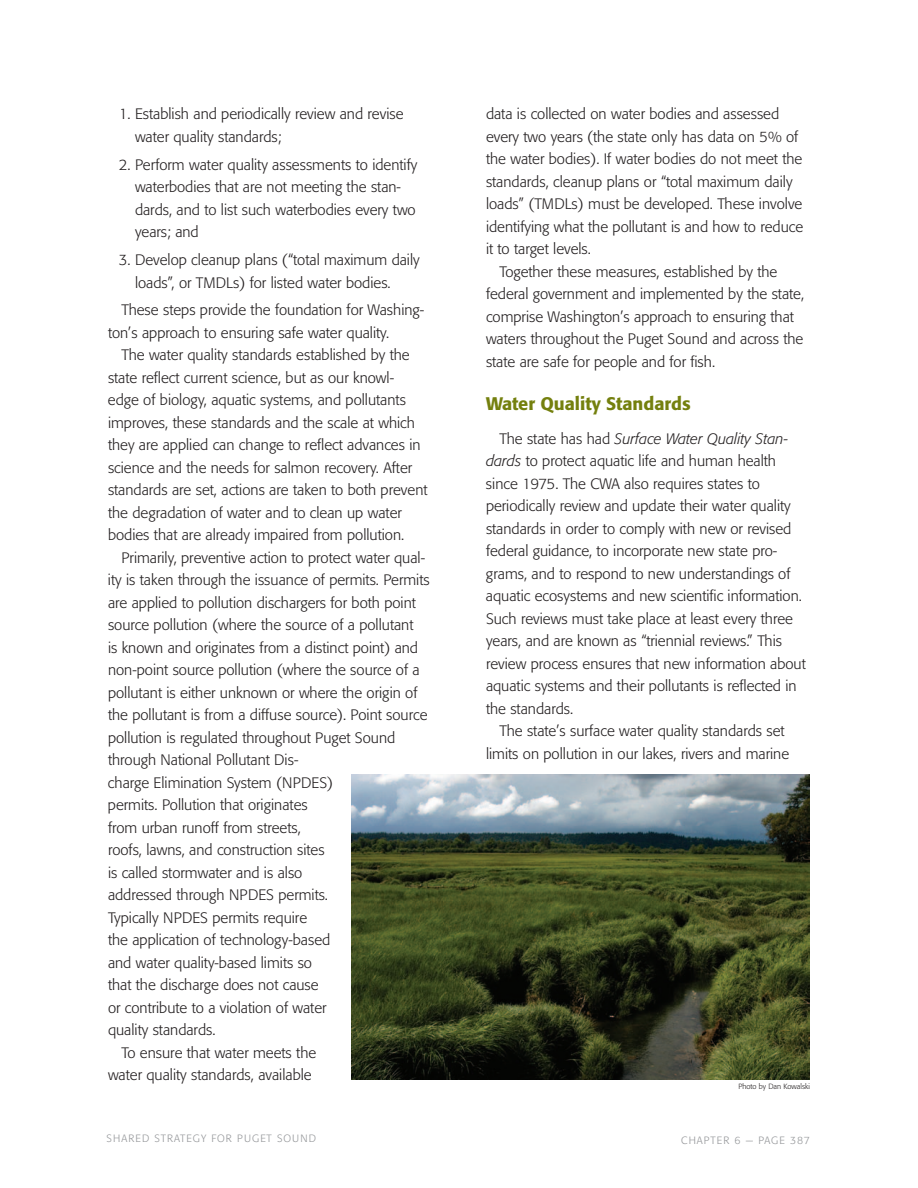
<style>
.page{position:relative;width:918px;height:1188px;background:#fff}
.page>*{position:absolute;margin:0;border:0;box-sizing:border-box;transform-origin:0 0}
.t1{font:500 18px "Formata";color:#74800e}
.t2{font:300 15px/22.5px "Formata";color:#231f20}
.t3{font:300 10.5px "Formata";letter-spacing:.1em;color:#939598}
.t4{font:300 7.5px "Formata";color:#231f20}
.s1{font-style:italic}
</style>
<div class="page">
<img style="left:351px;top:775px;width:459px;height:305px">
<p class="t2" style="left:135px;top:103px;width:270px;text-indent:-16px">1. Establish and periodically review and revise water quality standards;</p>
<p class="t2" style="left:135px;top:153px;width:284px;text-indent:-16px">2. Perform water quality assessments to identify waterbodies that are not meeting the stan&shy;dards, and to list such waterbodies every two years; and</p>
<p class="t2" style="left:135px;top:249px;width:286px;text-indent:-16px">3. Develop cleanup plans (“total maximum daily loads”, or TMDLs) for listed water bodies.</p>
<p class="t2" style="left:108px;top:299px;width:318px;text-indent:13px">These steps provide the foundation for Washing&shy;ton’s approach to ensuring safe water quality.</p>
<p class="t2" style="left:108px;top:344px;width:321px;text-indent:14px">The water quality standards established by the state reflect current science, but as our knowl&shy;edge of biology, aquatic systems, and pollutants improves, these standards and the scale at which they are applied can change to reflect advances in science and the needs for salmon recovery. After standards are set, actions are taken to both prevent the degradation of water and to clean up water bodies that are already impaired from pollution.</p>
<p class="t2" style="left:122px;top:547px;width:305px">Primarily, preventive action to protect water qual-</p>
<p class="t2" style="left:108px;top:569px;width:323px">ity is taken through the issuance of permits. Permits</p>
<p class="t2" style="left:108px;top:592px;width:309px">are applied to pollution dischargers for both point</p>
<p class="t2" style="left:108px;top:614px;width:307px">source pollution (where the source of a pollutant</p>
<p class="t2" style="left:108px;top:637px;width:312px">is known and originates from a distinct point) and</p>
<p class="t2" style="left:108px;top:659px;width:313px">non-point source pollution (where the source of a</p>
<p class="t2" style="left:108px;top:682px;width:311px">pollutant is either unknown or where the origin of</p>
<p class="t2" style="left:108px;top:704px;width:321px">the pollutant is from a diffuse source). Point source</p>
<p class="t2" style="left:108px;top:727px;width:289px">pollution is regulated throughout Puget Sound</p>
<p class="t2" style="left:108px;top:749px;width:192px">through National Pollutant Dis-</p>
<p class="t2" style="left:108px;top:772px;width:227px">charge Elimination System (NPDES)</p>
<p class="t2" style="left:108px;top:794px;width:201px">permits. Pollution that originates</p>
<p class="t2" style="left:108px;top:817px;width:194px">from urban runoff from streets,</p>
<p class="t2" style="left:108px;top:839px;width:218px">roofs, lawns, and construction sites</p>
<p class="t2" style="left:108px;top:862px;width:196px">is called stormwater and is also</p>
<p class="t2" style="left:108px;top:884px;width:222px">addressed through NPDES permits.</p>
<p class="t2" style="left:108px;top:907px;width:201px">Typically NPDES permits require</p>
<p class="t2" style="left:108px;top:929px;width:224px">the application of technology-based</p>
<p class="t2" style="left:108px;top:952px;width:206px">and water quality-based limits so</p>
<p class="t2" style="left:108px;top:974px;width:212px">that the discharge does not cause</p>
<p class="t2" style="left:108px;top:997px;width:220px">or contribute to a violation of water</p>
<p class="t2" style="left:108px;top:1019px;width:109px">quality standards.</p>
<p class="t2" style="left:122px;top:1042px;width:196px">To ensure that water meets the</p>
<p class="t2" style="left:108px;top:1064px;width:205px">water quality standards, available</p>
<p class="t2" style="left:486px;top:103px;width:295px">data is collected on water bodies and assessed</p>
<p class="t2" style="left:486px;top:125px;width:314px">every two years (the state only has data on 5% of</p>
<p class="t2" style="left:486px;top:148px;width:318px">the water bodies). If water bodies do not meet the</p>
<p class="t2" style="left:486px;top:170px;width:308px">standards, cleanup plans or “total maximum daily</p>
<p class="t2" style="left:486px;top:193px;width:318px">loads” (TMDLs) must be developed. These involve</p>
<p class="t2" style="left:486px;top:215px;width:319px">identifying what the pollutant is and how to reduce</p>
<p class="t2" style="left:486px;top:238px;width:107px">it to target levels.</p>
<p class="t2" style="left:500px;top:260px;width:279px">Together these measures, established by the</p>
<p class="t2" style="left:486px;top:283px;width:320px">federal government and implemented by the state,</p>
<p class="t2" style="left:486px;top:305px;width:309px">comprise Washington’s approach to ensuring that</p>
<p class="t2" style="left:486px;top:328px;width:319px">waters throughout the Puget Sound and across the</p>
<p class="t2" style="left:486px;top:350px;width:231px">state are safe for people and for fish.</p>
<p class="t1" style="left:486px;top:393px;width:206px">Water Quality Standards</p>
<p class="t2" style="left:486px;top:427px;width:321px;text-indent:14px">The state has had <span class="s1">Surface Water Quality Stan&shy;dards</span> to protect aquatic life and human health since 1975. The CWA also requires states to periodically review and update their water quality standards in order to comply with new or revised federal guidance, to incorporate new state pro&shy;grams, and to respond to new understandings of aquatic ecosystems and new scientific information.<br>Such reviews must take place at least every three years, and are known as “triennial reviews.” This review process ensures that new information about aquatic systems and their pollutants is reflected in the standards.</p>
<p class="t2" style="left:486px;top:720px;width:305px;text-align:center">The state’s surface water quality standards set limits on pollution in our lakes, rivers and marine</p>
<p class="t4" style="left:738px;top:1082px;width:73px">Photo by Dan Kowalski</p>
<p class="t3" style="left:107px;top:1132px;width:211px">SHARED STRATEGY FOR PUGET SOUND</p>
<p class="t3" style="left:681px;top:1134px;width:130px">CHAPTER 6 — PAGE 387</p>
</div>
